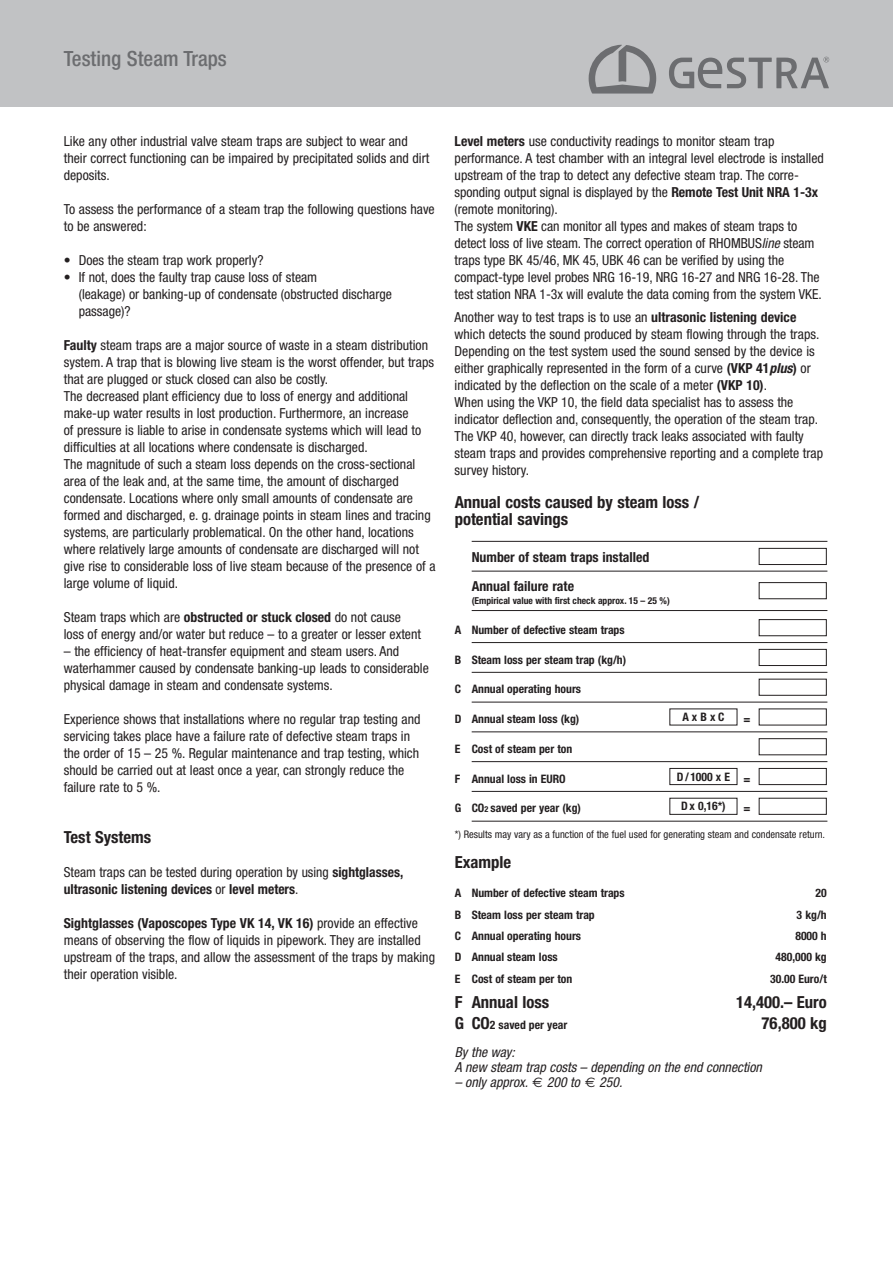
<style>
.page{position:relative;width:893px;height:1263px;background:#fff}
.page>*{position:absolute;margin:0;border:0;box-sizing:border-box;transform-origin:0 0}
.t1{font:500 condensed 21px "Helvetica Neue LT Pro";color:#6c6d70}
.t2{font:700 condensed 16.65px/17px "Helvetica Neue LT Pro";color:#231f20}
.t3{font:condensed 13.8px/17px "Helvetica Neue LT Pro";color:#231f20}
.t4{font:700 condensed 13.8px/17px "Helvetica Neue LT Pro";color:#231f20}
.t5{font:italic condensed 13.8px/15px "Helvetica Neue LT Pro";color:#231f20}
.t6{font:700 condensed 11.7px "Helvetica Neue LT Pro";color:#231f20}
.t7{font:condensed 10.5px "Helvetica Neue LT Pro";color:#231f20}
.t8{font:700 condensed 9.6px "Helvetica Neue LT Pro";color:#231f20}
.s1{font-weight:700}
.s2{font-weight:400}
.s3{font-style:italic}
.s4{font-weight:700;font-style:italic}
.s5{font-size:8.25px}
.s6{font-size:16.65px}
.s7{font-family:"Euro Sans";font-style:normal;font-stretch:normal}
</style>
<div class="page">
<div style="left:0;top:0;width:893px;height:106px;background:#c1c2c4"></div>
<svg style="left:589px;top:45px;width:68px;height:49px"></svg>
<svg style="left:669px;top:57px;width:160px;height:31px"></svg>
<div style="left:669px;top:768px;width:68px;height:17px;border:1px solid #231f20"></div>
<div style="left:759px;top:548px;width:68px;height:17px;border:1px solid #231f20"></div>
<div style="left:759px;top:582px;width:68px;height:17px;border:1px solid #231f20"></div>
<div style="left:759px;top:619px;width:68px;height:17px;border:1px solid #231f20"></div>
<div style="left:759px;top:649px;width:68px;height:17px;border:1px solid #231f20"></div>
<div style="left:759px;top:679px;width:68px;height:17px;border:1px solid #231f20"></div>
<div style="left:759px;top:738px;width:68px;height:17px;border:1px solid #231f20"></div>
<div style="left:759px;top:768px;width:68px;height:17px;border:1px solid #231f20"></div>
<hr style="left:472px;top:571px;width:355px;height:1px;background:#231f20">
<hr style="left:472px;top:541px;width:355px;height:1px;background:#231f20">
<hr style="left:472px;top:610px;width:355px;height:1px;background:#231f20">
<hr style="left:472px;top:642px;width:355px;height:1px;background:#231f20">
<hr style="left:472px;top:672px;width:355px;height:1px;background:#231f20">
<hr style="left:472px;top:702px;width:355px;height:1px;background:#231f20">
<hr style="left:472px;top:731px;width:355px;height:1px;background:#231f20">
<hr style="left:472px;top:761px;width:355px;height:1px;background:#231f20">
<hr style="left:472px;top:791px;width:355px;height:1px;background:#231f20">
<div style="left:669px;top:798px;width:68px;height:17px;border:1px solid #231f20"></div>
<hr style="left:472px;top:821px;width:355px;height:1px;background:#231f20">
<div style="left:759px;top:798px;width:68px;height:17px;border:1px solid #231f20"></div>
<h1 class="t1" style="left:64px;top:46px;width:165px">Testing Steam Traps</h1>
<p class="t3" style="left:64px;top:132px;width:367px">Like any other industrial valve steam traps are subject to wear and their correct functioning can be impaired by precipitated solids and dirt deposits.</p>
<p class="t3" style="left:64px;top:201px;width:372px">To assess the performance of a steam trap the following questions have to be answered:</p>
<p class="t3" style="left:64px;top:252px;width:201px">• Does the steam trap work properly?</p>
<p class="t3" style="left:79px;top:269px;width:315px;text-indent:-15px">• If not, does the faulty trap cause loss of steam<br>(leakage) or banking-up of condensate (obstructed discharge passage)?</p>
<p class="t3" style="left:64px;top:337px;width:373px"><span class="s1">Faulty</span> steam traps are a major source of waste in a steam distribution system. A trap that is blowing live steam is the worst offender, but traps that are plugged or stuck closed can also be costly.<br>The decreased plant efficiency due to loss of energy and additional make-up water results in lost production. Furthermore, an increase<br>of pressure is liable to arise in condensate systems which will lead to difficulties at all locations where condensate is discharged.<br>The magnitude of such a steam loss depends on the cross-sectional area of the leak and, at the same time, the amount of discharged condensate. Locations where only small amounts of condensate are formed and discharged, e. g. drainage points in steam lines and tracing systems, are particularly problematical. On the other hand, locations where relatively large amounts of condensate are discharged will not give rise to considerable loss of live steam because of the presence of a large volume of liquid.</p>
<p class="t3" style="left:64px;top:609px;width:359px">Steam traps which are <span class="s1">obstructed or stuck closed</span> do not cause loss of energy and/or water but reduce – to a greater or lesser extent</p>
<p class="t3" style="left:64px;top:643px;width:366px">– the efficiency of heat-transfer equipment and steam users. And waterhammer caused by condensate banking-up leads to considerable physical damage in steam and condensate systems.</p>
<p class="t3" style="left:64px;top:711px;width:358px">Experience shows that installations where no regular trap testing and servicing takes place have a failure rate of defective steam traps in the order of 15 – 25 %. Regular maintenance and trap testing, which should be carried out at least once a year, can strongly reduce the failure rate to 5 %.</p>
<p class="t2" style="left:64px;top:829px;width:89px">Test Systems</p>
<p class="t4" style="left:64px;top:864px;width:341px"><span class="s2">Steam traps can be tested during operation by using</span> sightglasses, ultrasonic listening devices <span class="s2">or</span> level meters<span class="s2">.</span></p>
<p class="t3" style="left:64px;top:915px;width:373px"><span class="s1">Sightglasses (Vaposcopes Type VK 14, VK 16)</span> provide an effective means of observing the flow of liquids in pipework. They are installed upstream of the traps, and allow the assessment of the traps by making their operation visible.</p>
<p class="t3" style="left:455px;top:132px;width:371px"><span class="s1">Level meters</span> use conductivity readings to monitor steam trap performance. A test chamber with an integral level electrode is installed upstream of the trap to detect any defective steam trap. The corre&shy;sponding output signal is displayed by the <span class="s1">Remote Test Unit NRA 1-3x </span>(remote monitoring).<br>The system <span class="s1">VKE</span> can monitor all types and makes of steam traps to detect loss of live steam. The correct operation of RHOMBUS<span class="s3">line</span> steam traps type BK 45/46, MK 45, UBK 46 can be verified by using the compact-type level probes NRG 16-19, NRG 16-27 and NRG 16-28. The test station NRA 1-3x will evalute the data coming from the system VKE.</p>
<p class="t3" style="left:455px;top:309px;width:370px">Another way to test traps is to use an <span class="s1">ultrasonic listening device </span>which detects the sound produced by steam flowing through the traps.<br>Depending on the test system used the sound sensed by the device is either graphically represented in the form of a curve <span class="s1">(VKP 41</span><span class="s4">plus</span><span class="s1">)</span> or indicated by the deflection on the scale of a meter <span class="s1">(VKP 10)</span>.<br>When using the VKP 10, the field data specialist has to assess the indicator deflection and, consequently, the operation of the steam trap.<br>The VKP 40, however, can directly track leaks associated with faulty steam traps and provides comprehensive reporting and a complete trap survey history.</p>
<p class="t2" style="left:455px;top:494px;width:246px">Annual costs caused by steam loss / potential savings</p>
<p class="t4" style="left:472px;top:542px;width:179px;line-height:29.7px">Number of steam traps installed<br>Annual failure rate</p>
<p class="t8" style="left:472px;top:595px;width:200px">(Empirical value with first check approx. 15 – 25 %)</p>
<p class="t6" style="left:455px;top:623px;width:172px">A Number of defective steam traps</p>
<p class="t6" style="left:455px;top:652px;width:173px">B Steam loss per steam trap (kg/h)</p>
<p class="t6" style="left:455px;top:682px;width:128px">C Annual operating hours</p>
<p class="t6" style="left:455px;top:712px;width:126px">D Annual steam loss (kg)</p>
<p class="t6" style="left:743px;top:712px;width:9px">=</p>
<p class="t6" style="left:455px;top:742px;width:119px">E Cost of steam per ton</p>
<p class="t6" style="left:455px;top:771px;width:113px">F Annual loss in EURO</p>
<p class="t6" style="left:743px;top:771px;width:9px">=</p>
<p class="t6" style="left:455px;top:801px;width:128px">G CO<span class="s5">2</span> saved per year (kg)</p>
<p class="t6" style="left:743px;top:801px;width:9px">=</p>
<p class="t7" style="left:455px;top:828px;width:372px">*) Results may vary as a function of the fuel used for generating steam and condensate return.</p>
<p class="t2" style="left:455px;top:853px;width:58px">Example</p>
<p class="t6" style="left:455px;top:886px;width:172px">A Number of defective steam traps</p>
<p class="t6" style="left:815px;top:886px;width:13px">20</p>
<p class="t6" style="left:455px;top:907px;width:142px">B Steam loss per steam trap</p>
<p class="t6" style="left:797px;top:907px;width:32px">3 kg/h</p>
<p class="t6" style="left:455px;top:929px;width:128px">C Annual operating hours</p>
<p class="t6" style="left:795px;top:929px;width:33px">8000 h</p>
<p class="t6" style="left:455px;top:950px;width:105px">D Annual steam loss</p>
<p class="t6" style="left:775px;top:950px;width:53px">480,000 kg</p>
<p class="t6" style="left:455px;top:971px;width:119px">E Cost of steam per ton</p>
<p class="t6" style="left:770px;top:971px;width:58px">30.00 Euro/t</p>
<p class="t2" style="left:455px;top:993px;width:96px">F Annual loss</p>
<p class="t2" style="left:736px;top:993px;width:92px">14,400.– Euro</p>
<p class="t6" style="left:455px;top:1018px;width:114px"><span class="s6">G CO</span>2 saved per year</p>
<p class="t2" style="left:762px;top:1015px;width:67px">76,800 kg</p>
<p class="t5" style="left:455px;top:1045px;width:309px">By the way:<br>A new steam trap costs – depending on the end connection</p>
<p class="t5" style="left:455px;top:1075px;width:169px">– only approx. <span class="s7">€</span> 200 to <span class="s7">€</span> 250.</p>
<p class="t6" style="left:682px;top:710px;width:44px">A x B xC</p>
<p class="t6" style="left:677px;top:769px;width:55px">D /1000 x E</p>
<p class="t6" style="left:681px;top:799px;width:46px">D x 0,16*)</p>
</div>
